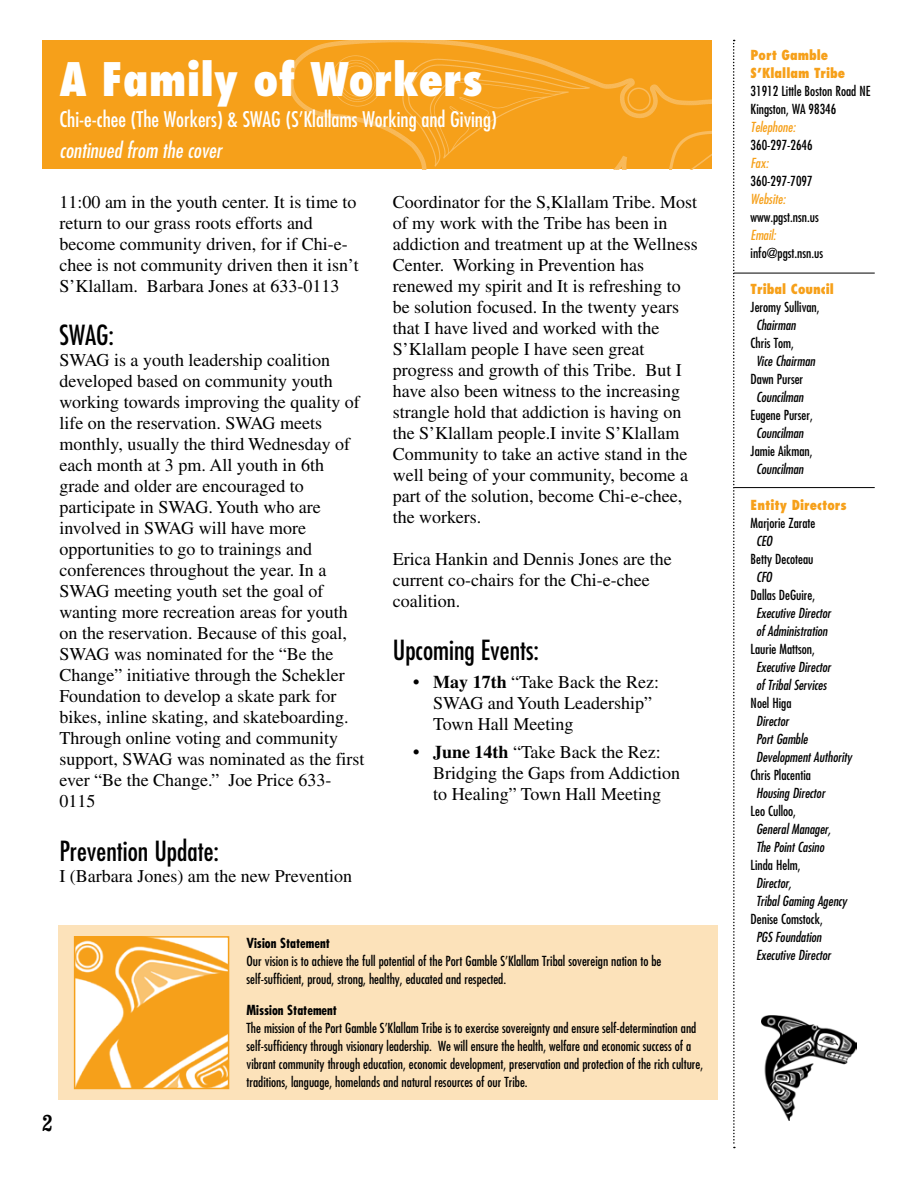
<style>
.page{position:relative;width:918px;height:1188px;background:#fff}
.page>*{position:absolute;margin:0;border:0;box-sizing:border-box;transform-origin:0 0}
.t1{font:800 condensed 45px "Futura";color:#fff}
.t2{font:condensed 27px "Futura";color:#000}
.t3{font:700 condensed 22.5px "Clarendon BT";color:#000}
.t4{font:condensed 21px "Futura";color:#fff}
.t5{font:italic condensed 21px "Futura";color:#fff}
.t6{font:18px/21px "Times";color:#000}
.t7{font:condensed 13.5px/18px "Futura";color:#000}
.t8{font:italic condensed 13.5px/18px "Futura";color:#000}
.t9{font:800 condensed 13.5px/18px "Futura";color:#f6a01a}
.t10{font:700 condensed 13.5px "Futura";color:#000}
.t11{font:italic condensed 13.5px "Futura";color:#f6a01a}
.s1{font-weight:700}
</style>
<div class="page">
<svg style="left:733px;top:40px;width:2px;height:1108px"></svg>
<hr style="left:734px;top:273px;width:141px;height:1px;background:#000">
<hr style="left:734px;top:487px;width:141px;height:1px;background:#000">
<img style="left:762px;top:1016px;width:95px;height:104px">
<div style="left:43px;top:40px;width:669px;height:129px;background:#f6a01a"></div>
<img style="left:289px;top:40px;width:423px;height:129px">
<div style="left:59px;top:925px;width:659px;height:174px;background:#fce2ba"></div>
<img style="left:77px;top:939px;width:149px;height:147px">
<div style="left:74px;top:936px;width:155px;height:153px;border:2px solid #f6a01a"></div>
<h1 class="t1" style="left:60px;top:51px;width:425px">A Family of Workers</h1>
<p class="t4" style="left:60px;top:107px;width:439px">Chi-e-chee (The Workers) &amp; SWAG (S’Klallams Working and Giving)</p>
<p class="t5" style="left:60px;top:137px;width:164px">continued from the cover</p>
<p class="t6" style="left:60px;top:191px;width:301px">11:00 am in the youth center. It is time to return to our grass roots efforts and become community driven, for if Chi-e&shy;chee is not community driven then it isn’t S’Klallam. Barbara Jones at 633-0113</p>
<h2 class="t2" style="left:60px;top:319px;width:56px">SWAG:</h2>
<p class="t6" style="left:60px;top:350px;width:307px">SWAG is a youth leadership coalition developed based on community youth working towards improving the quality of life on the reservation. SWAG meets monthly, usually the third Wednesday of each month at 3 pm. All youth in 6th grade and older are encouraged to participate in SWAG. Youth who are involved in SWAG will have more opportunities to go to trainings and conferences throughout the year. In a SWAG meeting youth set the goal of wanting more recreation areas for youth on the reservation. Because of this goal, SWAG was nominated for the “Be the Change” initiative through the Schekler Foundation to develop a skate park for bikes, inline skating, and skateboarding.<br>Through online voting and community support, SWAG was nominated as the first ever “Be the Change.” Joe Price 633- 0115</p>
<h2 class="t2" style="left:60px;top:834px;width:161px">Prevention Update:</h2>
<p class="t6" style="left:60px;top:865px;width:294px">I (Barbara Jones) am the new Prevention</p>
<p class="t6" style="left:393px;top:191px;width:306px">Coordinator for the S,Klallam Tribe. Most of my work with the Tribe has been in addiction and treatment up at the Wellness Center. Working in Prevention has renewed my spirit and It is refreshing to be solution focused. In the twenty years that I have lived and worked with the S’Klallam people I have seen great progress and growth of this Tribe. But I have also been witness to the increasing strangle hold that addiction is having on the S’Klallam people.I invite S’Klallam Community to take an active stand in the well being of your community, become a part of the solution, become Chi-e-chee, the workers.</p>
<p class="t6" style="left:393px;top:548px;width:280px">Erica Hankin and Dennis Jones are the current co-chairs for the Chi-e-chee coalition.</p>
<h2 class="t2" style="left:393px;top:634px;width:148px">Upcoming Events:</h2>
<p class="t6" style="left:433px;top:671px;width:227px;text-indent:-20px"><span class="s1">• May 17th</span> “Take Back the Rez:<br>SWAG and Youth Leadership”<br>Town Hall Meeting</p>
<p class="t6" style="left:433px;top:741px;width:248px;text-indent:-20px"><span class="s1">• June 14th</span> “Take Back the Rez:<br>Bridging the Gaps from Addiction to Healing” Town Hall Meeting</p>
<p class="t3" style="left:42px;top:1110px;width:12px">2</p>
<p class="t10" style="left:247px;top:935px;width:85px">Vision Statement</p>
<p class="t7" style="left:247px;top:952px;width:416px">Our vision is to achieve the full potential of the Port Gamble S’Klallam Tribal sovereign nation to be self-sufficient, proud, strong, healthy, educated and respected.</p>
<p class="t10" style="left:247px;top:1002px;width:92px">Mission Statement</p>
<p class="t7" style="left:247px;top:1019px;width:458px">The mission of the Port Gamble S’Klallam Tribe is to exercise sovereignty and ensure self-determination and self-sufficiency through visionary leadership. We will ensure the health, welfare and economic success of a vibrant community through education, economic development, preservation and protection of the rich culture, traditions, language, homelands and natural resources of our Tribe.</p>
<p class="t9" style="left:751px;top:46px;width:96px">Port Gamble<br>S’Klallam Tribe</p>
<p class="t7" style="left:751px;top:82px;width:121px">31912 Little Boston Road NE<br>Kingston, WA 98346</p>
<p class="t11" style="left:751px;top:119px;width:46px">Telephone:</p>
<p class="t7" style="left:751px;top:136px;width:64px">360-297-2646</p>
<p class="t11" style="left:751px;top:155px;width:19px">Fax:</p>
<p class="t7" style="left:751px;top:172px;width:64px">360-297-7097</p>
<p class="t11" style="left:751px;top:191px;width:36px">Website:</p>
<p class="t7" style="left:751px;top:208px;width:70px">www.pgst.nsn.us</p>
<p class="t11" style="left:751px;top:227px;width:27px">Email:</p>
<p class="t7" style="left:751px;top:244px;width:74px">info@pgst.nsn.us</p>
<p class="t9" style="left:751px;top:280px;width:85px">Tribal Council</p>
<p class="t7" style="left:751px;top:298px;width:70px">Jeromy Sullivan,</p>
<p class="t8" style="left:756px;top:316px;width:41px">Chairman</p>
<p class="t7" style="left:751px;top:334px;width:45px">Chris Tom,</p>
<p class="t8" style="left:756px;top:352px;width:61px">Vice Chairman</p>
<p class="t7" style="left:751px;top:370px;width:54px">Dawn Purser</p>
<p class="t8" style="left:756px;top:388px;width:49px">Councilman</p>
<p class="t7" style="left:751px;top:406px;width:64px">Eugene Purser,</p>
<p class="t8" style="left:756px;top:424px;width:49px">Councilman</p>
<p class="t7" style="left:751px;top:442px;width:63px">Jamie Aikman,</p>
<p class="t8" style="left:756px;top:460px;width:49px">Councilman</p>
<p class="t9" style="left:751px;top:496px;width:98px">Entity Directors</p>
<p class="t7" style="left:751px;top:514px;width:66px">Marjorie Zarate</p>
<p class="t8" style="left:756px;top:532px;width:18px">CEO</p>
<p class="t7" style="left:751px;top:550px;width:64px">Betty Decoteau</p>
<p class="t8" style="left:756px;top:568px;width:18px">CFO</p>
<p class="t7" style="left:751px;top:586px;width:66px">Dallas DeGuire,</p>
<p class="t8" style="left:756px;top:604px;width:76px">Executive Director of Administration</p>
<p class="t7" style="left:751px;top:640px;width:66px">Laurie Mattson,</p>
<p class="t8" style="left:756px;top:658px;width:76px">Executive Director of Tribal Services</p>
<p class="t7" style="left:751px;top:694px;width:42px">Noel Higa</p>
<p class="t8" style="left:756px;top:712px;width:97px">Director<br>Port Gamble<br>Development Authority</p>
<p class="t7" style="left:751px;top:766px;width:62px">Chris Placentia</p>
<p class="t8" style="left:756px;top:784px;width:70px">Housing Director</p>
<p class="t7" style="left:751px;top:802px;width:47px">Leo Culloo,</p>
<p class="t8" style="left:756px;top:820px;width:76px">General Manager,<br>The Point Casino</p>
<p class="t7" style="left:751px;top:856px;width:51px">Linda Helm,</p>
<p class="t8" style="left:756px;top:874px;width:92px">Director,<br>Tribal Gaming Agency</p>
<p class="t7" style="left:751px;top:910px;width:74px">Denise Comstock,</p>
<p class="t8" style="left:756px;top:928px;width:76px">PGS Foundation<br>Executive Director</p>
</div>
